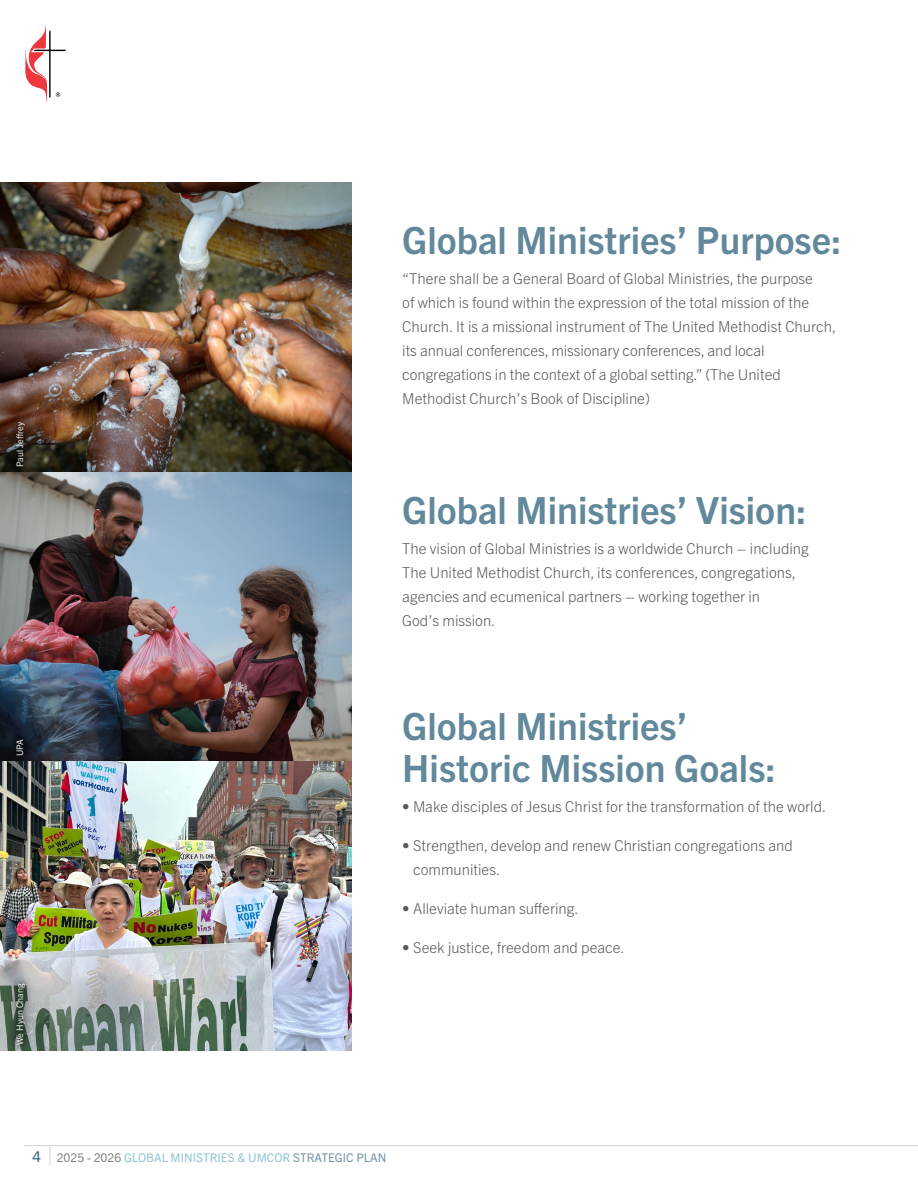
<style>
.page{position:relative;width:918px;height:1188px;background:#fff}
.page>*{position:absolute;margin:0;border:0;box-sizing:border-box;transform-origin:0 0}
.t1{font:700 37.5px/42px "Trade Gothic Next LT Pro";color:#62889b}
.t2{font:300 15px/24px "Trade Gothic Next LT Pro";color:#58595b}
.t3{font:12px "Trade Gothic Next LT Pro";color:#91c7d4}
.t4{font:9px "Trade Gothic Next LT Pro";color:#fff}
.s1{font-size:15px;color:#3b6a82}
.s2{color:#808285}
.s3{color:#7697a8}
</style>
<div class="page">
<hr style="left:24px;top:1145px;width:894px;height:1px;background:#d1d3d4">
<svg style="left:50px;top:1146px;width:1px;height:19px"></svg>
<svg style="left:25px;top:25px;width:41px;height:77px"></svg>
<img style="left:0;top:183px;width:351px;height:289px">
<div style="left:7px;top:413px;width:27px;height:63px;background:#000;opacity:.75"></div>
<img style="left:0;top:472px;width:351px;height:289px">
<div style="left:7px;top:730px;width:25px;height:35px;background:#000;opacity:.75"></div>
<img style="left:0;top:761px;width:351px;height:289px">
<div style="left:7px;top:974px;width:27px;height:80px;background:#000;opacity:.75"></div>
<p class="t4" style="left:13px;top:467px;width:47px;rotate:-90deg">Paul Jeffrey</p>
<p class="t4" style="left:13px;top:756px;width:19px;rotate:-90deg">UPA</p>
<p class="t4" style="left:13px;top:1045px;width:63px;rotate:-90deg">We Hyun Chang</p>
<h1 class="t1" style="left:402px;top:216px;width:441px">Global Ministries’ Purpose:</h1>
<p class="t2" style="left:402px;top:265px;width:436px">“There shall be a General Board of Global Ministries, the purpose<br>of which is found within the expression of the total mission of the Church. It is a missional instrument of The United Methodist Church, its annual conferences, missionary conferences, and local congregations in the context of a global setting.” (The United Methodist Church’s Book of Discipline)</p>
<h1 class="t1" style="left:402px;top:486px;width:406px">Global Ministries’ Vision:</h1>
<p class="t2" style="left:402px;top:535px;width:408px">The vision of Global Ministries is a worldwide Church – including The United Methodist Church, its conferences, congregations, agencies and ecumenical partners – working together in<br>God’s mission.</p>
<h1 class="t1" style="left:402px;top:702px;width:375px">Global Ministries’<br>Historic Mission Goals:</h1>
<p class="t2" style="left:402px;top:793px;width:425px">• Make disciples of Jesus Christ for the transformation of the world.</p>
<p class="t2" style="left:413px;top:832px;width:381px;text-indent:-11px">• Strengthen, develop and renew Christian congregations and communities.</p>
<p class="t2" style="left:402px;top:895px;width:178px">• Alleviate human suffering.</p>
<p class="t2" style="left:402px;top:934px;width:224px">• Seek justice, freedom and peace.</p>
<p class="t3" style="left:33px;top:1149px;width:355px"><span class="s1">4</span> <span class="s2">2025 - 2026</span> GLOBAL MINISTRIES &amp; UMCOR <span class="s3">STRATEGIC PLAN</span></p>
</div>
